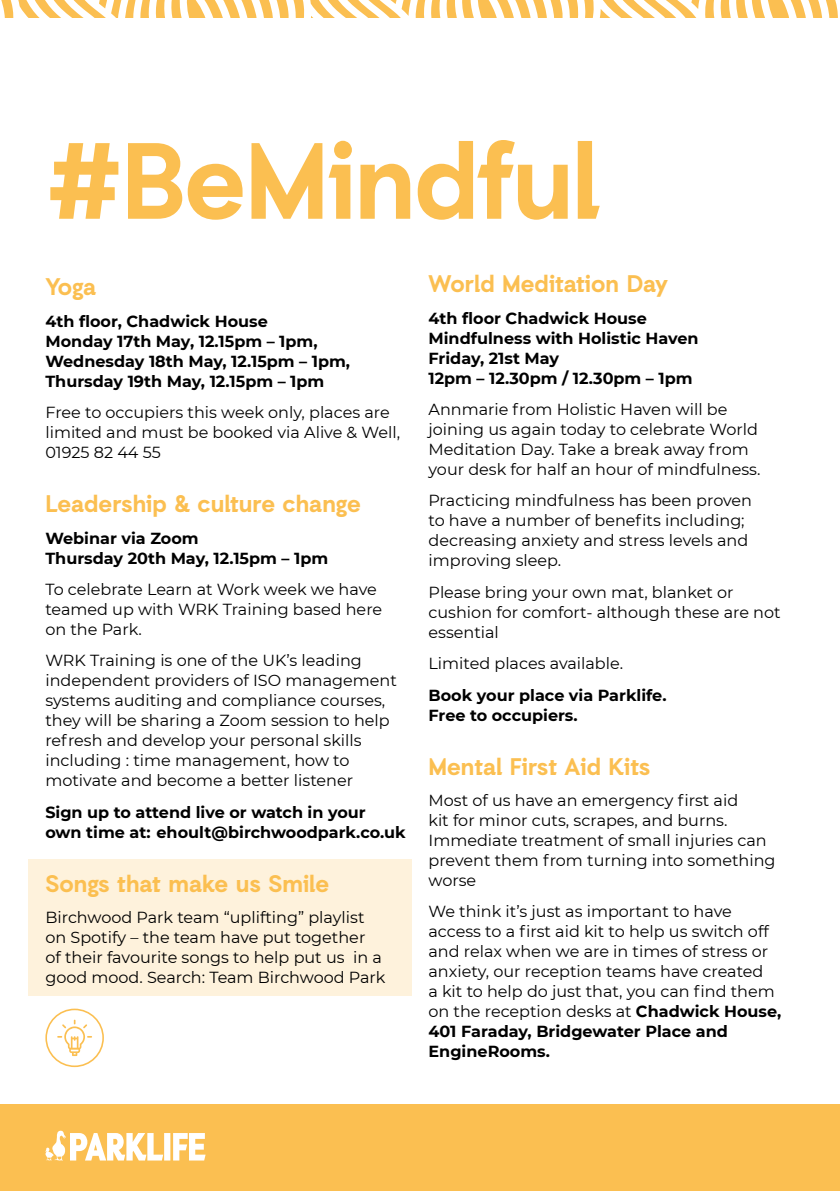
<style>
.page{position:relative;width:840px;height:1191px;background:#fff}
.page>*{position:absolute;margin:0;border:0;box-sizing:border-box;transform-origin:0 0}
.t1{font:700 108px "Auxilia";letter-spacing:-.015em;color:#fbbf51}
.t2{font:700 24px "Auxilia";color:#fbbf51}
.t3{font:16px/20px "Montserrat";color:#000}
.t4{font:700 16px/20px "Montserrat";color:#000}
.s1{font-weight:700}
</style>
<div class="page">
<div style="left:28px;top:859px;width:383px;height:136px;background:#fef2dc"></div>
<div style="left:0;top:1104px;width:839px;height:87px;background:#fbbf51"></div>
<svg style="left:45px;top:1130px;width:160px;height:30px"></svg>
<svg style="left:1px;top:0;width:837px;height:17px"></svg>
<svg style="left:45px;top:1008px;width:59px;height:59px"></svg>
<h1 class="t1" style="left:45px;top:114px;width:556px">#BeMindful</h1>
<h2 class="t2" style="left:45px;top:272px;width:52px">Yoga</h2>
<p class="t4" style="left:45px;top:310px;width:306px">4th floor, Chadwick House<br>Monday 17th May, 12.15pm – 1pm,<br>Wednesday 18th May, 12.15pm – 1pm,<br>Thursday 19th May, 12.15pm – 1pm</p>
<p class="t3" style="left:45px;top:402px;width:356px">Free to occupiers this week only, places are limited and must be booked via Alive &amp; Well,<br>01925 82 44 55</p>
<h2 class="t2" style="left:45px;top:489px;width:317px">Leadership &amp; culture change</h2>
<p class="t4" style="left:45px;top:527px;width:284px">Webinar via Zoom<br>Thursday 20th May, 12.15pm – 1pm</p>
<p class="t3" style="left:45px;top:578px;width:338px">To celebrate Learn at Work week we have teamed up with WRK Training based here on the Park.</p>
<p class="t3" style="left:45px;top:650px;width:353px">WRK Training is one of the UK’s leading independent providers of ISO management systems auditing and compliance courses, they will be sharing a Zoom session to help refresh and develop your personal skills including : time management, how to motivate and become a better listener</p>
<p class="t4" style="left:45px;top:801px;width:361px">Sign up to attend live or watch in your own time at: ehoult@birchwoodpark.co.uk</p>
<h2 class="t2" style="left:45px;top:868px;width:285px">Songs that make us Smile</h2>
<p class="t3" style="left:45px;top:906px;width:341px">Birchwood Park team “uplifting” playlist on Spotify – the team have put together<br>of their favourite songs to help put us in a good mood. Search: Team Birchwood Park</p>
<h2 class="t2" style="left:428px;top:269px;width:241px">World Meditation Day</h2>
<p class="t4" style="left:428px;top:307px;width:271px">4th floor Chadwick House<br>Mindfulness with Holistic Haven<br>Friday, 21st May<br>12pm – 12.30pm / 12.30pm – 1pm</p>
<p class="t3" style="left:428px;top:399px;width:333px">Annmarie from Holistic Haven will be joining us again today to celebrate World Meditation Day. Take a break away from your desk for half an hour of mindfulness.</p>
<p class="t3" style="left:428px;top:490px;width:325px">Practicing mindfulness has been proven to have a number of benefits including; decreasing anxiety and stress levels and improving sleep.</p>
<p class="t3" style="left:428px;top:581px;width:353px">Please bring your own mat, blanket or cushion for comfort- although these are not essential</p>
<p class="t3" style="left:428px;top:653px;width:196px">Limited places available.</p>
<p class="t4" style="left:428px;top:684px;width:239px">Book your place via Parklife.<br>Free to occupiers.</p>
<h2 class="t2" style="left:428px;top:751px;width:223px">Mental First Aid Kits</h2>
<p class="t3" style="left:428px;top:789px;width:348px">Most of us have an emergency first aid<br>kit for minor cuts, scrapes, and burns.<br>Immediate treatment of small injuries can prevent them from turning into something worse</p>
<p class="t3" style="left:428px;top:901px;width:354px">We think it’s just as important to have access to a first aid kit to help us switch off and relax when we are in times of stress or anxiety, our reception teams have created<br>a kit to help do just that, you can find them on the reception desks at <span class="s1">Chadwick House, 401 Faraday, Bridgewater Place and EngineRooms.</span></p>
</div>
